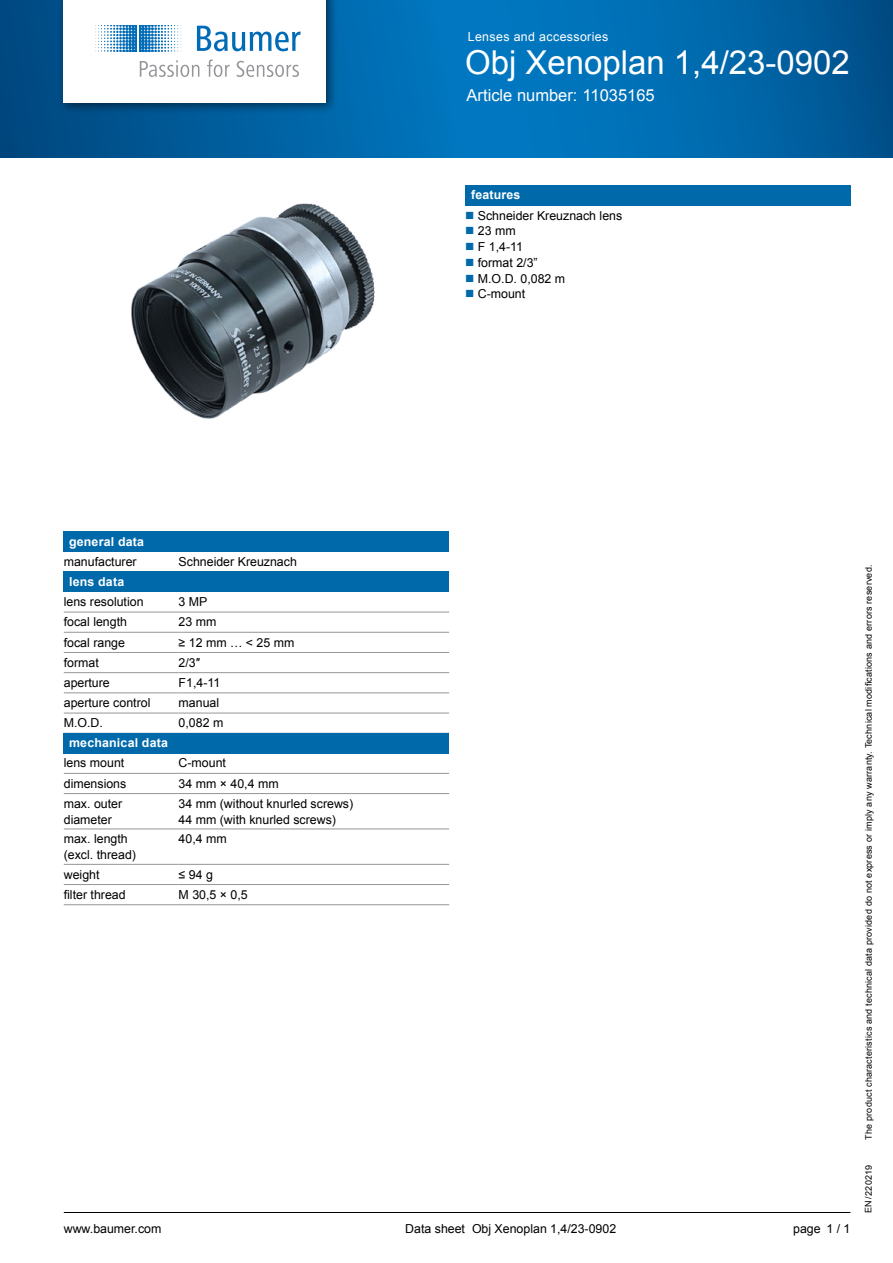
<style>
.page{position:relative;width:893px;height:1263px;background:#fff}
.page>*{position:absolute;margin:0;border:0;box-sizing:border-box;transform-origin:0 0}
.t1{font:33px "Arial";color:#fff}
.t2{font:16.5px "Arial";color:#fff}
.t3{font:12.3px/15.8px "Arial";color:#000}
.t4{font:700 12.3px "Arial";letter-spacing:.015em;color:#fff}
.t5{font:12.3px "Arial";letter-spacing:.03em;color:#fff}
.t6{font:9px "Arial";letter-spacing:.02em;color:#000}
</style>
<div class="page">
<hr style="left:64px;top:1212px;width:786px;height:1px;background:#000">
<svg style="left:0;top:0;width:893px;height:157px;background:#0066a9"></svg>
<div style="left:58px;top:0;width:280px;height:115px;background:#000;opacity:.5"></div>
<div style="left:64px;top:0;width:262px;height:102px;background:#fff"></div>
<svg style="left:30px;top:25px;width:271px;height:52px"></svg>
<img style="left:131px;top:203px;width:244px;height:216px">
<div style="left:64px;top:531px;width:385px;height:21px;background:#0069aa"></div>
<div style="left:64px;top:572px;width:385px;height:20px;background:#0069aa"></div>
<hr style="left:179px;top:612px;width:270px;height:1px;background:#939598">
<hr style="left:179px;top:632px;width:270px;height:1px;background:#939598">
<hr style="left:179px;top:652px;width:270px;height:1px;background:#939598">
<hr style="left:179px;top:672px;width:270px;height:1px;background:#939598">
<hr style="left:179px;top:692px;width:270px;height:1px;background:#939598">
<hr style="left:179px;top:713px;width:270px;height:1px;background:#939598">
<hr style="left:64px;top:612px;width:115px;height:1px;background:#939598">
<hr style="left:64px;top:632px;width:115px;height:1px;background:#939598">
<hr style="left:64px;top:652px;width:115px;height:1px;background:#939598">
<hr style="left:64px;top:672px;width:115px;height:1px;background:#939598">
<hr style="left:64px;top:692px;width:115px;height:1px;background:#939598">
<hr style="left:64px;top:713px;width:115px;height:1px;background:#939598">
<div style="left:64px;top:733px;width:385px;height:20px;background:#0069aa"></div>
<hr style="left:64px;top:773px;width:115px;height:1px;background:#939598">
<hr style="left:179px;top:773px;width:270px;height:1px;background:#939598">
<hr style="left:64px;top:793px;width:115px;height:1px;background:#939598">
<hr style="left:179px;top:793px;width:270px;height:1px;background:#939598">
<hr style="left:64px;top:829px;width:115px;height:1px;background:#939598">
<hr style="left:179px;top:829px;width:270px;height:1px;background:#939598">
<hr style="left:64px;top:864px;width:115px;height:1px;background:#939598">
<hr style="left:179px;top:864px;width:270px;height:1px;background:#939598">
<hr style="left:64px;top:884px;width:115px;height:1px;background:#939598">
<hr style="left:179px;top:884px;width:270px;height:1px;background:#939598">
<hr style="left:64px;top:904px;width:115px;height:1px;background:#939598">
<hr style="left:179px;top:904px;width:270px;height:1px;background:#939598">
<div style="left:465px;top:185px;width:385px;height:20px;background:#0069aa"></div>
<p class="t5" style="left:468px;top:29px;width:142px">Lenses and accessories</p>
<h1 class="t1" style="left:465px;top:41px;width:386px">Obj Xenoplan 1,4/23-0902</h1>
<h2 class="t2" style="left:467px;top:85px;width:190px">Article number: 11035165</h2>
<p class="t4" style="left:471px;top:187px;width:51px">features</p>
<p class="t3" style="left:478px;top:207px;width:146px">Schneider Kreuznach lens<br>23 mm<br>F 1,4-11<br>format 2/3”<br>M.O.D. 0,082 m<br>C-mount</p>
<p class="t4" style="left:69px;top:533px;width:76px">general data</p>
<p class="t3" style="left:64px;top:554px;width:74px">manufacturer</p>
<p class="t3" style="left:179px;top:554px;width:120px">Schneider Kreuznach</p>
<p class="t4" style="left:69px;top:573px;width:57px">lens data</p>
<p class="t3" style="left:64px;top:594px;width:81px">lens resolution</p>
<p class="t3" style="left:179px;top:594px;width:30px">3 MP</p>
<p class="t3" style="left:64px;top:614px;width:65px">focal length</p>
<p class="t3" style="left:179px;top:614px;width:39px">23 mm</p>
<p class="t3" style="left:64px;top:634px;width:63px">focal range</p>
<p class="t3" style="left:179px;top:634px;width:117px">≥ 12 mm … &lt; 25 mm</p>
<p class="t3" style="left:64px;top:655px;width:37px">format</p>
<p class="t3" style="left:179px;top:655px;width:23px">2/3″</p>
<p class="t3" style="left:64px;top:675px;width:48px">aperture</p>
<p class="t3" style="left:179px;top:675px;width:43px">F1,4-11</p>
<p class="t3" style="left:64px;top:695px;width:88px">aperture control</p>
<p class="t3" style="left:179px;top:695px;width:42px">manual</p>
<p class="t3" style="left:64px;top:715px;width:41px">M.O.D.</p>
<p class="t3" style="left:179px;top:715px;width:46px">0,082 m</p>
<p class="t4" style="left:69px;top:735px;width:100px">mechanical data</p>
<p class="t3" style="left:64px;top:755px;width:62px">lens mount</p>
<p class="t3" style="left:179px;top:755px;width:49px">C-mount</p>
<p class="t3" style="left:64px;top:776px;width:64px">dimensions</p>
<p class="t3" style="left:179px;top:776px;width:102px">34 mm × 40,4 mm</p>
<p class="t3" style="left:64px;top:796px;width:60px">max. outer diameter</p>
<p class="t3" style="left:179px;top:796px;width:176px">34 mm (without knurled screws)<br>44 mm (with knurled screws)</p>
<p class="t3" style="left:64px;top:831px;width:74px">max. length (excl. thread)</p>
<p class="t3" style="left:179px;top:831px;width:50px">40,4 mm</p>
<p class="t3" style="left:64px;top:867px;width:37px">weight</p>
<p class="t3" style="left:179px;top:867px;width:36px">≤94g</p>
<p class="t3" style="left:64px;top:887px;width:63px">filter thread</p>
<p class="t3" style="left:179px;top:887px;width:71px">M 30,5 × 0,5</p>
<p class="t3" style="left:472px;top:1221px;width:146px">Obj Xenoplan 1,4/23-0902</p>
<p class="t3" style="left:64px;top:1221px;width:99px">www.baumer.com</p>
<p class="t3" style="left:826px;top:1221px;width:26px">1 / 1</p>
<p class="t3" style="left:405px;top:1221px;width:61px">Data sheet</p>
<p class="t3" style="left:793px;top:1221px;width:29px">page</p>
<p class="t6" style="left:863px;top:1140px;width:576px;rotate:-90deg">The product characteristics and technical data provided do not express or imply any warranty. Technical modifications and errors reserved.</p>
<p class="t6" style="left:863px;top:1213px;width:49px;rotate:-90deg">EN/220219</p>
</div>
